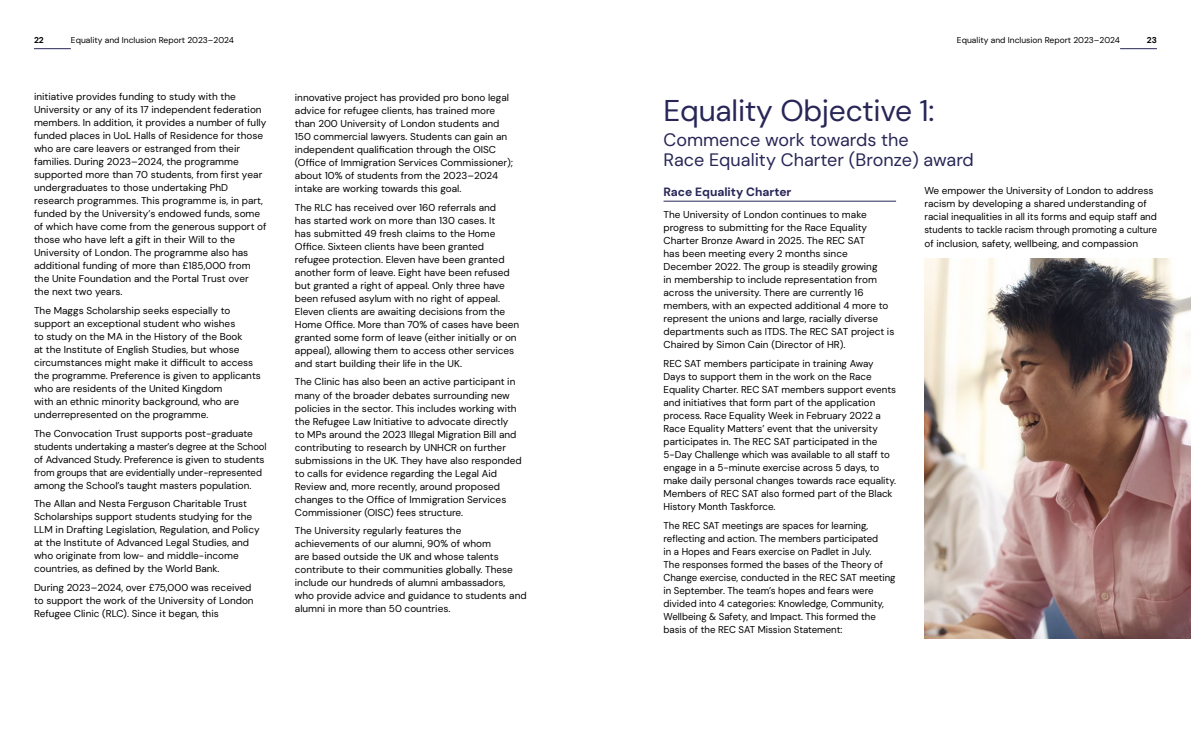
<style>
.page{position:relative;width:1191px;height:738px;background:#fff}
.page>*{position:absolute;margin:0;border:0;box-sizing:border-box;transform-origin:0 0}
.Heading_1{font:30px "DM Sans 18 pt";letter-spacing:-.01em;color:#282657}
.Heading_1-2{font:18px/20px "DM Sans 18 pt";color:#282657}
.Heading_2{font:700 12px "DM Sans 18 pt";color:#282657}
.Body_Text{font:10px/13px "DM Sans 18 pt";color:#000}
.Body_Text-2{font:10px/13px "DM Sans 18 pt";color:#000;scale:.96 1}
.t1{font:8.5px "DM Sans 18 pt";color:#000}
.t2{font:700 8.5px "DM Sans 18 pt";color:#000}
</style>
<div class="page">
<hr style="left:34px;top:48px;width:37px;height:1px;background:#282657">
<hr style="left:1120px;top:48px;width:37px;height:1px;background:#282657">
<hr style="left:663px;top:200px;width:233px;height:1px;background:#282657">
<img style="left:924px;top:258px;width:267px;height:380px">
<p class="t2" style="left:34px;top:34px;width:11px">22</p>
<p class="t1" style="left:71px;top:34px;width:165px">Equality and Inclusion Report 2023–2024</p>
<p class="t1" style="left:957px;top:34px;width:165px">Equality and Inclusion Report 2023–2024</p>
<p class="t2" style="left:1147px;top:34px;width:11px">23</p>
<p class="Body_Text" style="left:34px;top:90px;width:234px">initiative provides funding to study with the University or any of its 17 independent federation members. In addition, it provides a number of fully funded places in UoL Halls of Residence for those who are care leavers or estranged from their families. During 2023–2024, the programme supported more than 70 students, from first year undergraduates to those undertaking PhD research programmes. This programme is, in part, funded by the University’s endowed funds, some of which have come from the generous support of those who have left a gift in their Will to the University of London. The programme also has additional funding of more than £185,000 from the Unite Foundation and the Portal Trust over the next two years.</p>
<p class="Body_Text" style="left:34px;top:303px;width:228px">The Maggs Scholarship seeks especially to support an exceptional student who wishes<br>to study on the MA in the History of the Book<br>at the Institute of English Studies, but whose circumstances might make it difficult to access the programme. Preference is given to applicants who are residents of the United Kingdom<br>with an ethnic minority background, who are underrepresented on the programme.</p>
<p class="Body_Text" style="left:34px;top:426px;width:234px">The Convocation Trust supports post-graduate students undertaking a master’s degree at the School of Advanced Study. Preference is given to students from groups that are evidentially under-represented among the School’s taught masters population.</p>
<p class="Body_Text" style="left:34px;top:497px;width:227px">The Allan and Nesta Ferguson Charitable Trust Scholarships support students studying for the LLM in Drafting Legislation, Regulation, and Policy at the Institute of Advanced Legal Studies, and who originate from low- and middle-income countries, as defined by the World Bank.</p>
<p class="Body_Text" style="left:34px;top:580px;width:221px">During 2023–2024, over £75,000 was received to support the work of the University of London<br>Refugee Clinic (RLC). Since it began, this</p>
<p class="Body_Text" style="left:295px;top:91px;width:220px">innovative project has provided pro bono legal advice for refugee clients, has trained more than 200 University of London students and 150 commercial lawyers. Students can gain an independent qualification through the OISC (Office of Immigration Services Commissioner); about 10% of students from the 2023–2024 intake are working towards this goal.</p>
<p class="Body_Text" style="left:295px;top:200px;width:226px">The RLC has received over 160 referrals and<br>has started work on more than 130 cases. It<br>has submitted 49 fresh claims to the Home Office. Sixteen clients have been granted refugee protection. Eleven have been granted another form of leave. Eight have been refused but granted a right of appeal. Only three have been refused asylum with no right of appeal.<br>Eleven clients are awaiting decisions from the Home Office. More than 70% of cases have been granted some form of leave (either initially or on appeal), allowing them to access other services and start building their life in the UK.</p>
<p class="Body_Text" style="left:295px;top:375px;width:228px">The Clinic has also been an active participant in many of the broader debates surrounding new policies in the sector. This includes working with the Refugee Law Initiative to advocate directly<br>to MPs around the 2023 Illegal Migration Bill and contributing to research by UNHCR on further submissions in the UK. They have also responded to calls for evidence regarding the Legal Aid Review and, more recently, around proposed changes to the Office of Immigration Services Commissioner (OISC) fees structure.</p>
<p class="Body_Text" style="left:295px;top:524px;width:233px">The University regularly features the achievements of our alumni, 90% of whom<br>are based outside the UK and whose talents contribute to their communities globally. These include our hundreds of alumni ambassadors, who provide advice and guidance to students and alumni in more than 50 countries.</p>
<p class="Heading_1" style="left:663px;top:91px;width:272px">Equality Objective 1:</p>
<p class="Heading_1-2" style="left:663px;top:130px;width:312px">Commence work towards the<br>Race Equality Charter (Bronze) award</p>
<p class="Heading_2" style="left:663px;top:184px;width:129px">Race Equality Charter</p>
<p class="Body_Text" style="left:663px;top:208px;width:232px">The University of London continues to make progress to submitting for the Race Equality Charter Bronze Award in 2025. The REC SAT<br>has been meeting every 2 months since December 2022. The group is steadily growing<br>in membership to include representation from across the university. There are currently 16 members, with an expected additional 4 more to represent the unions and large, racially diverse departments such as ITDS. The REC SAT project is Chaired by Simon Cain (Director of HR).</p>
<p class="Body_Text" style="left:663px;top:356px;width:234px">REC SAT members participate in training Away Days to support them in the work on the Race Equality Charter. REC SAT members support events and initiatives that form part of the application process. Race Equality Week in February 2022 a Race Equality Matters’ event that the university participates in. The REC SAT participated in the 5-Day Challenge which was available to all staff to engage in a 5-minute exercise across 5 days, to make daily personal changes towards race equality.<br>Members of REC SAT also formed part of the Black History Month Taskforce.</p>
<p class="Body_Text-2" style="left:663px;top:518px;width:243px">The REC SAT meetings are spaces for learning, reflecting and action. The members participated<br>in a Hopes and Fears exercise on Padlet in July.<br>The responses formed the bases of the Theory of Change exercise, conducted in the REC SAT meeting in September. The team’s hopes and fears were divided into 4 categories: Knowledge, Community, Wellbeing &amp; Safety, and Impact. This formed the basis of the REC SAT Mission Statement:</p>
<p class="Body_Text" style="left:924px;top:184px;width:234px">We empower the University of London to address racism by developing a shared understanding of racial inequalities in all its forms and equip staff and students to tackle racism through promoting a culture of inclusion, safety, wellbeing, and compassion</p>
</div>
